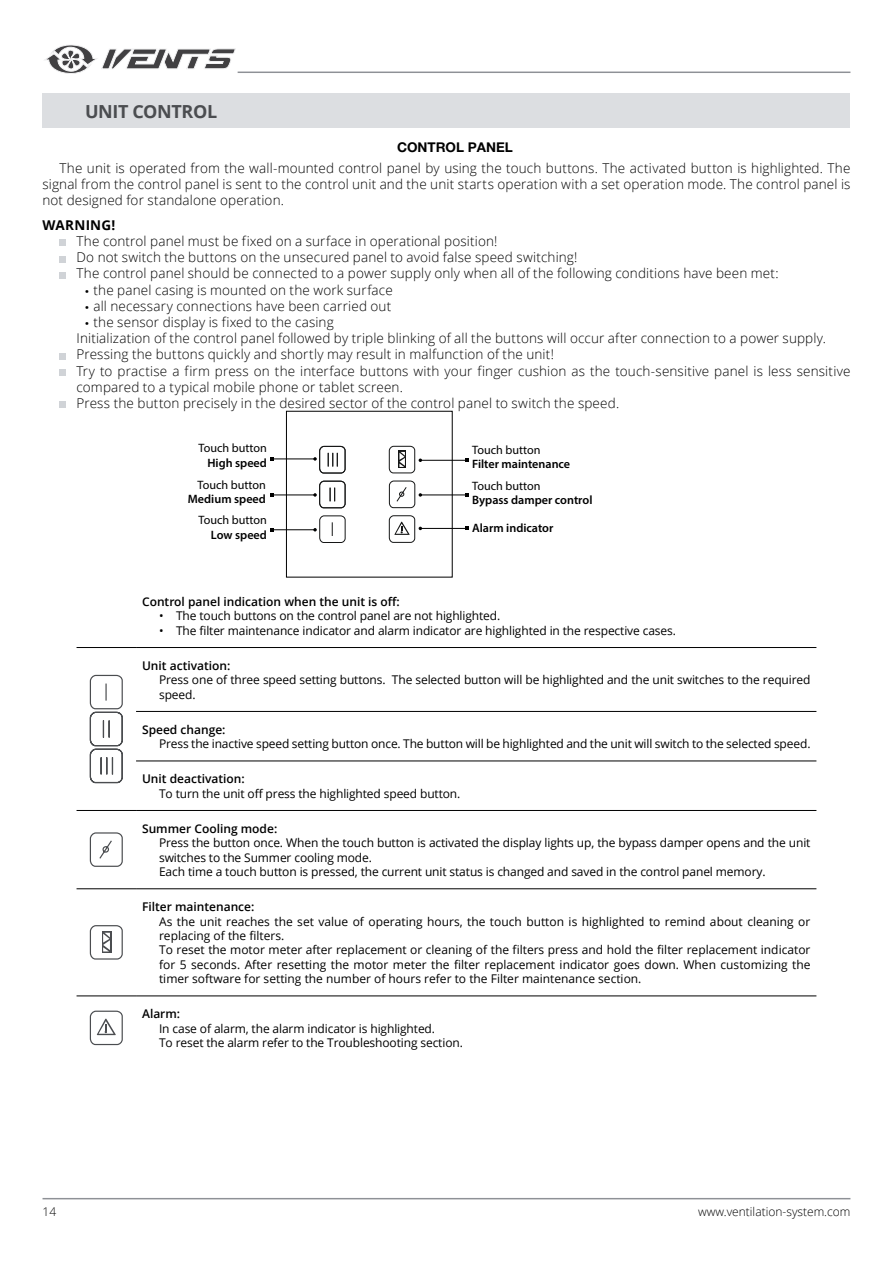
<style>
.page{position:relative;width:893px;height:1263px;background:#fff}
.page>*{position:absolute;margin:0;border:0;box-sizing:border-box;transform-origin:0 0}
.t1{font:700 18px "Open Sans";letter-spacing:-.02em;color:#4b4d50}
.Основной_текст{font:300 13.5px/16.2px "Open Sans";letter-spacing:.01em;color:#000;text-align:justify}
.Основной_текст-2{font:700 13.5px "Helvetica Neue Cyr";color:#000}
.Основной_текст-3{font:700 13.5px "Open Sans";letter-spacing:.01em;color:#000}
.t2{font:600 12.15px/14.5px "Myriad Pro";color:#000}
.t3{font:12.15px/14.5px "Myriad Pro";color:#000;text-align:right}
.Основной_текст-4{font:12px/14.4px "Open Sans";letter-spacing:-.01em;color:#000}
.Основной_текст-5{font:600 12px "Open Sans";color:#000}
.t4{font:300 12px "Open Sans";color:#000}
.s1{font-family:"Myriad Pro";font-weight:400}
.s2{font-weight:600}
.s3{font-weight:400}
</style>
<div class="page">
<hr style="left:43px;top:1198px;width:807px;height:1px;background:#8e9196">
<hr style="left:238px;top:72px;width:612px;height:1px;background:#8e9196">
<svg style="left:44px;top:45px;width:192px;height:29px"></svg>
<div style="left:43px;top:94px;width:807px;height:34px;background:#dcdee1"></div>
<svg style="left:60px;top:240px;width:6px;height:6px"></svg>
<svg style="left:60px;top:256px;width:6px;height:6px"></svg>
<svg style="left:60px;top:272px;width:6px;height:6px"></svg>
<svg style="left:60px;top:353px;width:6px;height:6px"></svg>
<div style="left:60px;top:369px;width:6px;height:7px;background:#d0d3d7"></div>
<svg style="left:60px;top:402px;width:6px;height:6px"></svg>
<hr style="left:420px;top:528px;width:47px;height:1px;background:#000">
<svg style="left:388px;top:515px;width:34px;height:28px"></svg>
<hr style="left:272px;top:529px;width:43px;height:1px;background:#000">
<svg style="left:313px;top:515px;width:33px;height:28px"></svg>
<hr style="left:272px;top:459px;width:43px;height:1px;background:#000">
<svg style="left:313px;top:445px;width:33px;height:29px"></svg>
<hr style="left:420px;top:460px;width:47px;height:1px;background:#000">
<svg style="left:388px;top:445px;width:34px;height:29px"></svg>
<hr style="left:272px;top:495px;width:43px;height:1px;background:#000">
<svg style="left:313px;top:480px;width:33px;height:29px"></svg>
<hr style="left:420px;top:495px;width:47px;height:1px;background:#000">
<svg style="left:388px;top:480px;width:34px;height:29px"></svg>
<hr style="left:136px;top:711px;width:680px;height:1px;background:#000">
<hr style="left:136px;top:761px;width:680px;height:1px;background:#000">
<hr style="left:77px;top:647px;width:59px;height:1px;background:#000">
<hr style="left:136px;top:647px;width:680px;height:1px;background:#000">
<hr style="left:77px;top:810px;width:59px;height:1px;background:#000">
<hr style="left:136px;top:810px;width:680px;height:1px;background:#000">
<hr style="left:77px;top:888px;width:59px;height:1px;background:#000">
<hr style="left:136px;top:888px;width:680px;height:1px;background:#000">
<hr style="left:77px;top:995px;width:59px;height:1px;background:#000">
<hr style="left:136px;top:995px;width:680px;height:1px;background:#000">
<svg style="left:89px;top:674px;width:34px;height:110px"></svg>
<svg style="left:89px;top:832px;width:34px;height:35px"></svg>
<svg style="left:89px;top:925px;width:34px;height:35px"></svg>
<svg style="left:89px;top:1010px;width:34px;height:36px"></svg>
<p class="t1" style="left:85px;top:99px;width:134px">UNIT CONTROL</p>
<p class="Основной_текст-2" style="left:397px;top:140px;width:117px">CONTROL PANEL</p>
<p class="Основной_текст" style="left:43px;top:159px;width:809px;text-indent:17px">The unit is operated from the wall-mounted control panel by using the touch buttons. The activated button is highlighted. The signal from the control panel is sent to the control unit and the unit starts operation with a set operation mode. The control panel is not designed for standalone operation.</p>
<p class="Основной_текст-3" style="left:43px;top:215px;width:74px">WARNING!</p>
<p class="Основной_текст" style="left:77px;top:233px;width:422px">The control panel must be fixed on a surface in operational position!</p>
<p class="Основной_текст" style="left:77px;top:249px;width:502px">Do not switch the buttons on the unsecured panel to avoid false speed switching!</p>
<p class="Основной_текст" style="left:77px;top:265px;width:704px">The control panel should be connected to a power supply only when all of the following conditions have been met:</p>
<p class="Основной_текст" style="left:85px;top:281px;width:309px"><span class="s1">•</span> the panel casing is mounted on the work surface</p>
<p class="Основной_текст" style="left:85px;top:298px;width:308px"><span class="s1">•</span> all necessary connections have been carried out</p>
<p class="Основной_текст" style="left:85px;top:314px;width:250px"><span class="s1">•</span> the sensor display is fixed to the casing</p>
<p class="Основной_текст" style="left:77px;top:330px;width:751px">Initialization of the control panel followed by triple blinking of all the buttons will occur after connection to a power supply.</p>
<p class="Основной_текст" style="left:77px;top:346px;width:479px">Pressing the buttons quickly and shortly may result in malfunction of the unit!</p>
<p class="Основной_текст" style="left:77px;top:362px;width:775px">Try to practise a firm press on the interface buttons with your finger cushion as the touch-sensitive panel is less sensitive compared to a typical mobile phone or tablet screen.</p>
<p class="Основной_текст" style="left:77px;top:395px;width:544px">Press the button precisely in the desired sector of the control panel to switch the speed.</p>
<p class="t3" style="left:199px;top:441px;width:70px">Touch button<br><span class="s2">High speed</span></p>
<p class="t3" style="left:188px;top:477px;width:80px">Touch button<br><span class="s2">Medium speed</span></p>
<p class="t2" style="left:472px;top:442px;width:100px"><span class="s3">Touch button<br></span>Filter maintenance</p>
<p class="t2" style="left:472px;top:478px;width:122px"><span class="s3">Touch button<br></span>Bypass damper control</p>
<p class="t3" style="left:199px;top:513px;width:70px">Touch button<br><span class="s2">Low speed</span></p>
<p class="t2" style="left:472px;top:521px;width:83px">Alarm indicator</p>
<p class="Основной_текст-5" style="left:142px;top:593px;width:259px">Control panel indication when the unit is off:</p>
<p class="Основной_текст-4" style="left:159px;top:608px;width:343px">• The touch buttons on the control panel are not highlighted.</p>
<p class="Основной_текст-4" style="left:159px;top:623px;width:518px">• The filter maintenance indicator and alarm indicator are highlighted in the respective cases.</p>
<p class="Основной_текст-5" style="left:142px;top:657px;width:90px">Unit activation:</p>
<p class="Основной_текст-4" style="left:159px;top:672px;width:653px">Press one of three speed setting buttons. The selected button will be highlighted and the unit switches to the required speed.</p>
<p class="Основной_текст-5" style="left:142px;top:721px;width:85px">Speed change:</p>
<p class="Основной_текст-4" style="left:159px;top:736px;width:653px">Press the inactive speed setting button once. The button will be highlighted and the unit will switch to the selected speed.</p>
<p class="Основной_текст-5" style="left:142px;top:771px;width:104px">Unit deactivation:</p>
<p class="Основной_текст-4" style="left:159px;top:786px;width:303px">To turn the unit off press the highlighted speed button.</p>
<p class="Основной_текст-5" style="left:142px;top:820px;width:137px">Summer Cooling mode:</p>
<p class="Основной_текст-4" style="left:159px;top:835px;width:653px">Press the button once. When the touch button is activated the display lights up, the bypass damper opens and the unit switches to the Summer cooling mode.</p>
<p class="Основной_текст-4" style="left:159px;top:864px;width:608px">Each time a touch button is pressed, the current unit status is changed and saved in the control panel memory.</p>
<p class="Основной_текст-5" style="left:142px;top:898px;width:114px">Filter maintenance:</p>
<p class="Основной_текст-4" style="left:159px;top:914px;width:653px">As the unit reaches the set value of operating hours, the touch button is highlighted to remind about cleaning or replacing of the filters.</p>
<p class="Основной_текст-4" style="left:159px;top:942px;width:653px;text-align:justify">To reset the motor meter after replacement or cleaning of the filters press and hold the filter replacement indicator for 5 seconds. After resetting the motor meter the filter replacement indicator goes down. When customizing the timer software for setting the number of hours refer to the Filter maintenance section.</p>
<p class="Основной_текст-5" style="left:142px;top:1006px;width:40px">Alarm:</p>
<p class="Основной_текст-4" style="left:159px;top:1021px;width:277px">In case of alarm, the alarm indicator is highlighted.</p>
<p class="Основной_текст-4" style="left:159px;top:1035px;width:305px">To reset the alarm refer to the Troubleshooting section.</p>
<p class="t4" style="left:43px;top:1203px;width:15px">14</p>
<p class="t4" style="left:698px;top:1203px;width:154px">www.ventilation-system.com</p>
</div>
